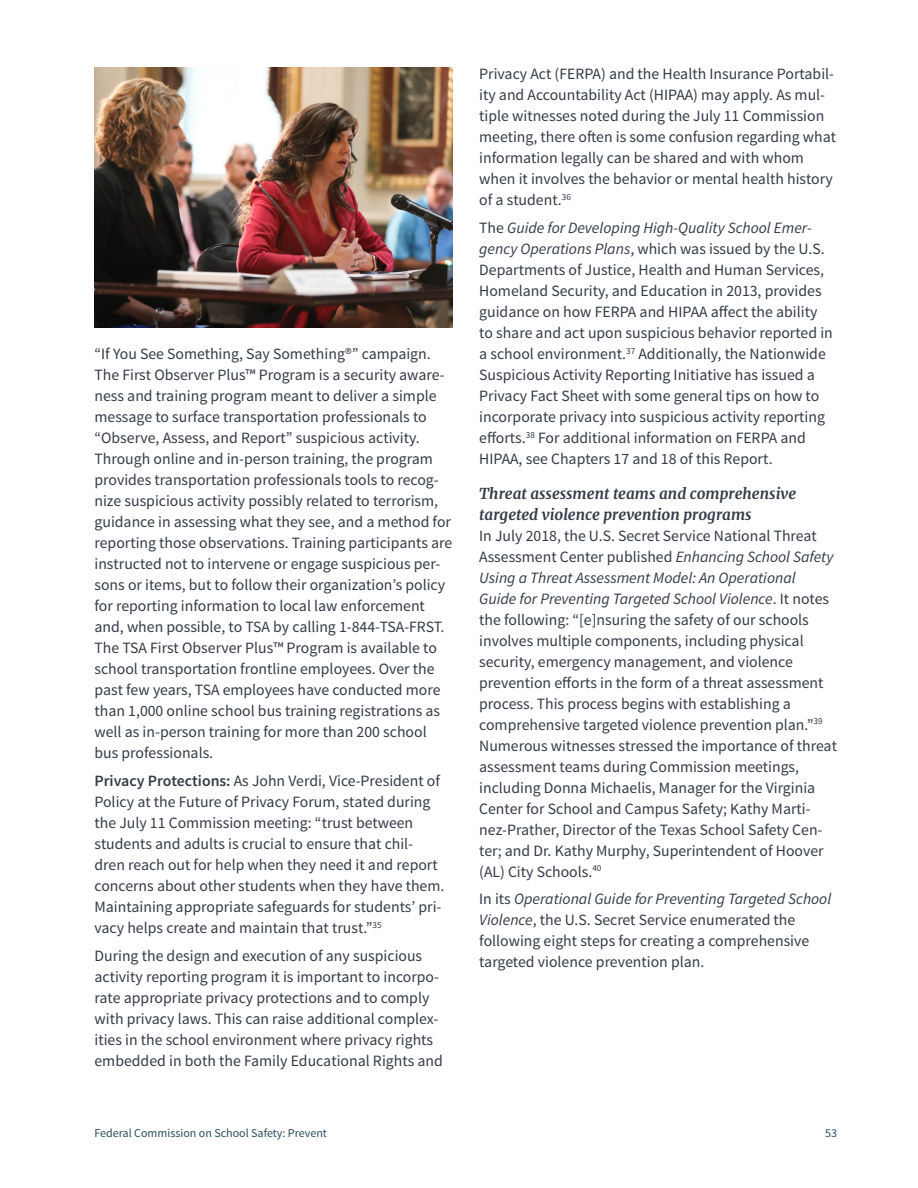
<style>
.page{position:relative;width:918px;height:1188px;background:#fff}
.page>*{position:absolute;margin:0;border:0;box-sizing:border-box;transform-origin:0 0}
.body_text{font:15.75px/21px "Source Sans Pro";color:#333b46}
.subhead_2{font:italic 700 15px/21px "Merriweather";color:#333b46}
.t1{font:12px "Source Sans Pro";color:#294d5e}
.s1{font-weight:600}
.s2{font-style:italic}
</style>
<div class="page">
<img style="left:94px;top:68px;width:358px;height:259px">
<p class="body_text" style="left:94px;top:344px;width:359px">“If You See Something, Say Something®” campaign.<br>The First Observer Plus™ Program is a security aware&shy;ness and training program meant to deliver a simple message to surface transportation professionals to “Observe, Assess, and Report” suspicious activity.<br>Through online and in-person training, the program provides transportation professionals tools to recog&shy;nize suspicious activity possibly related to terrorism, guidance in assessing what they see, and a method for reporting those observations. Training participants are instructed not to intervene or engage suspicious per&shy;sons or items, but to follow their organization’s policy for reporting information to local law enforcement and, when possible, to TSA by calling 1-844-TSA-FRST.<br>The TSA First Observer Plus™ Program is available to school transportation frontline employees. Over the past few years, TSA employees have conducted more than 1,000 online school bus training registrations as well as in-person training for more than 200 school bus professionals.</p>
<p class="body_text" style="left:94px;top:771px;width:351px"><span class="s1">Privacy Protections:</span> As John Verdi, Vice-President of Policy at the Future of Privacy Forum, stated during the July 11 Commission meeting: “trust between students and adults is crucial to ensure that chil&shy;dren reach out for help when they need it and report concerns about other students when they have them.<br>Maintaining appropriate safeguards for students’ pri&shy;vacy helps create and maintain that trust.”<sup>35</sup></p>
<p class="body_text" style="left:94px;top:945px;width:350px">During the design and execution of any suspicious activity reporting program it is important to incorpo&shy;rate appropriate privacy protections and to comply with privacy laws. This can raise additional complex&shy;ities in the school environment where privacy rights embedded in both the Family Educational Rights and</p>
<p class="body_text" style="left:479px;top:64px;width:358px">Privacy Act (FERPA) and the Health Insurance Portabil&shy;ity and Accountability Act (HIPAA) may apply. As mul&shy;tiple witnesses noted during the July 11 Commission meeting, there often is some confusion regarding what information legally can be shared and with whom when it involves the behavior or mental health history of a student.<sup>36</sup></p>
<p class="body_text" style="left:479px;top:218px;width:355px">The <span class="s2">Guide for Developing High-Quality School Emer&shy;gency Operations Plans</span>, which was issued by the U.S.<br>Departments of Justice, Health and Human Services, Homeland Security, and Education in 2013, provides guidance on how FERPA and HIPAA affect the ability to share and act upon suspicious behavior reported in a school environment.<sup>37</sup> Additionally, the Nationwide Suspicious Activity Reporting Initiative has issued a Privacy Fact Sheet with some general tips on how to incorporate privacy into suspicious activity reporting efforts.<sup>38</sup> For additional information on FERPA and HIPAA, see Chapters 17 and 18 of this Report.</p>
<p class="subhead_2" style="left:479px;top:482px;width:318px">Threat assessment teams and comprehensive targeted violence prevention programs</p>
<p class="body_text" style="left:479px;top:525px;width:359px">In July 2018, the U.S. Secret Service National Threat Assessment Center published <span class="s2">Enhancing School Safety Using a Threat Assessment Model: An Operational Guide for Preventing Targeted School Violence</span>. It notes the following: “[e]nsuring the safety of our schools involves multiple components, including physical security, emergency management, and violence prevention efforts in the form of a threat assessment process. This process begins with establishing a comprehensive targeted violence prevention plan.”<sup>39<br></sup>Numerous witnesses stressed the importance of threat assessment teams during Commission meetings, including Donna Michaelis, Manager for the Virginia Center for School and Campus Safety; Kathy Marti&shy;nez-Prather, Director of the Texas School Safety Cen&shy;ter; and Dr. Kathy Murphy, Superintendent of Hoover (AL) City Schools.<sup>40</sup></p>
<p class="body_text" style="left:479px;top:889px;width:354px">In its <span class="s2">Operational Guide for Preventing Targeted School Violence</span>, the U.S. Secret Service enumerated the following eight steps for creating a comprehensive targeted violence prevention plan.</p>
<p class="t1" style="left:94px;top:1125px;width:234px">Federal Commission on School Safety: Prevent</p>
<p class="t1" style="left:825px;top:1125px;width:13px">53</p>
</div>
